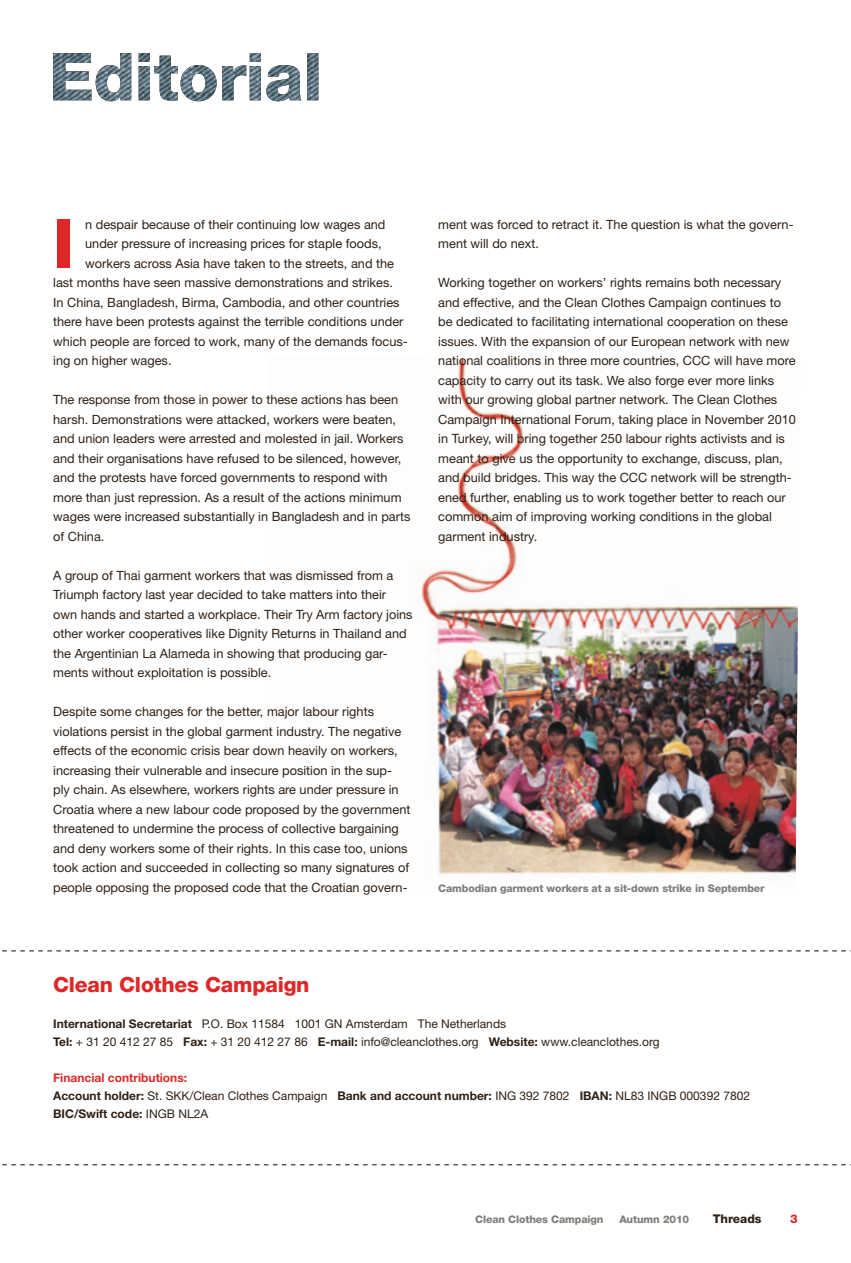
<style>
.page{position:relative;width:851px;height:1263px;background:#fff}
.page>*{position:absolute;margin:0;border:0;box-sizing:border-box;transform-origin:0 0}
.t1{font:800 67.35px "Helvetica Neue LT Std";color:#df2727}
.t2{font:800 21px "Helvetica Neue LT Std";letter-spacing:-.01em;color:#df2727}
.t3{font:12.75px/19.5px "Helvetica Neue LT Std";color:#2f2116}
.t4{font:12px/18px "Helvetica Neue LT Std";color:#2f2116}
.t5{font:800 12px "Helvetica Neue LT Std";color:#2f2116}
.t6{font:800 12px "Helvetica Neue LT Std";color:#df2727}
.t7{font:800 10.5px "Helvetica Neue LT Std";letter-spacing:-.01em;color:#807d7a}
.s1{font-weight:700}
.s2{font-weight:700;color:#df2727}
</style>
<div class="page">
<img style="left:421px;top:358px;width:377px;height:517px">
<svg style="left:2px;top:1164px;width:844px;height:1px"></svg>
<svg style="left:2px;top:950px;width:844px;height:1px"></svg>
<img style="left:53px;top:53px;width:265px;height:48px">
<h1 class="t1" style="left:53px;top:204px;width:23px">I</h1>
<p class="t3" style="left:85px;top:214px;width:302px">n despair because of their continuing low wages and</p>
<p class="t3" style="left:85px;top:234px;width:298px">under pressure of increasing prices for staple foods,</p>
<p class="t3" style="left:85px;top:253px;width:310px">workers across Asia have taken to the streets, and the</p>
<p class="t3" style="left:53px;top:273px;width:341px">last months have seen massive demonstrations and strikes.</p>
<p class="t3" style="left:53px;top:292px;width:348px">In China, Bangladesh, Birma, Cambodia, and other countries</p>
<p class="t3" style="left:53px;top:312px;width:352px">there have been protests against the terrible conditions under</p>
<p class="t3" style="left:53px;top:331px;width:356px">which people are forced to work, many of the demands focus-</p>
<p class="t3" style="left:53px;top:351px;width:120px">ing on higher wages.</p>
<p class="t3" style="left:53px;top:390px;width:359px">The response from those in power to these actions has been harsh. Demonstrations were attacked, workers were beaten, and union leaders were arrested and molested in jail. Workers and their organisations have refused to be silenced, however, and the protests have forced governments to respond with more than just repression. As a result of the actions minimum wages were increased substantially in Bangladesh and in parts of China.</p>
<p class="t3" style="left:53px;top:565px;width:361px">A group of Thai garment workers that was dismissed from a Triumph factory last year decided to take matters into their own hands and started a workplace. Their Try Arm factory joins other worker cooperatives like Dignity Returns in Thailand and the Argentinian La Alameda in showing that producing gar&shy;ments without exploitation is possible.</p>
<p class="t3" style="left:53px;top:702px;width:359px">Despite some changes for the better, major labour rights violations persist in the global garment industry. The negative effects of the economic crisis bear down heavily on workers, increasing their vulnerable and insecure position in the sup&shy;ply chain. As elsewhere, workers rights are under pressure in Croatia where a new labour code proposed by the government threatened to undermine the process of collective bargaining and deny workers some of their rights. In this case too, unions took action and succeeded in collecting so many signatures of people opposing the proposed code that the Croatian govern-</p>
<p class="t3" style="left:438px;top:214px;width:357px">ment was forced to retract it. The question is what the govern&shy;ment will do next.</p>
<p class="t3" style="left:438px;top:273px;width:359px">Working together on workers’ rights remains both necessary and effective, and the Clean Clothes Campaign continues to be dedicated to facilitating international cooperation on these issues. With the expansion of our European network with new national coalitions in three more countries, CCC will have more capacity to carry out its task. We also forge ever more links with our growing global partner network. The Clean Clothes Campaign International Forum, taking place in November 2010 in Turkey, will bring together 250 labour rights activists and is meant to give us the opportunity to exchange, discuss, plan, and build bridges. This way the CCC network will be strength&shy;ened further, enabling us to work together better to reach our common aim of improving working conditions in the global garment industry.</p>
<p class="t7" style="left:438px;top:882px;width:328px">Cambodian garment workers at a sit-down strike in September</p>
<h2 class="t2" style="left:53px;top:972px;width:258px">Clean Clothes Campaign</h2>
<p class="t4" style="left:53px;top:1014px;width:608px"><span class="s1">International Secretariat</span> P.O. Box 11584 1001 GN Amsterdam The Netherlands<br><span class="s1">Tel:</span> + 31 20 412 27 85 <span class="s1">Fax:</span> + 31 20 412 27 86 <span class="s1">E-mail:</span> info@cleanclothes.org <span class="s1">Website:</span> www.cleanclothes.org</p>
<p class="t4" style="left:53px;top:1068px;width:698px"><span class="s2">Financial contributions:<br></span><span class="s1">Account holder:</span> St. SKK/Clean Clothes Campaign <span class="s1">Bank and account number:</span> ING 392 7802 <span class="s1">IBAN:</span> NL83 INGB 000392 7802<br><span class="s1">BIC/Swift code:</span> INGB NL2A</p>
<p class="t7" style="left:475px;top:1213px;width:130px">Clean Clothes Campaign</p>
<p class="t7" style="left:619px;top:1213px;width:71px">Autumn 2010</p>
<p class="t5" style="left:712px;top:1212px;width:50px">Threads</p>
<p class="t6" style="left:790px;top:1212px;width:9px">3</p>
</div>
